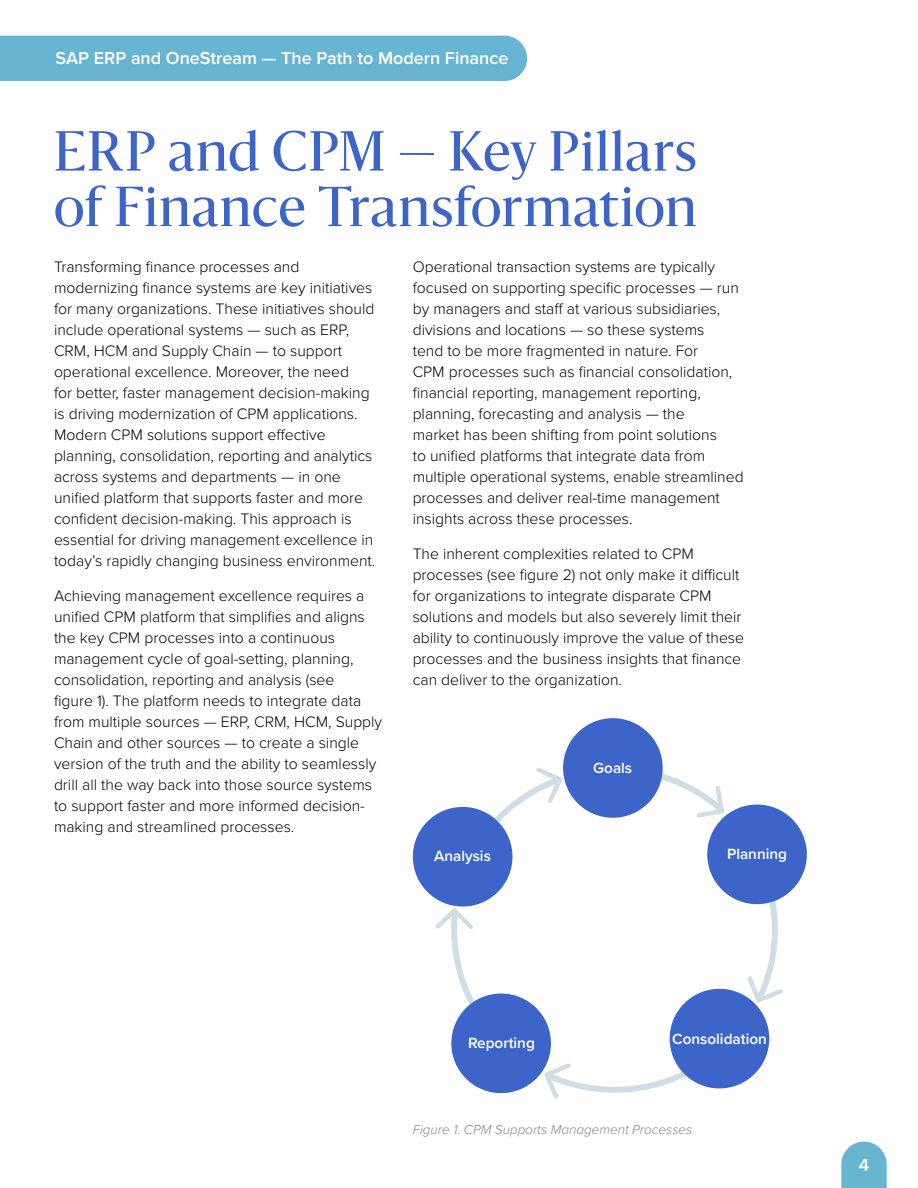
<style>
.page{position:relative;width:918px;height:1188px;background:#fff}
.page>*{position:absolute;margin:0;border:0;box-sizing:border-box;transform-origin:0 0}
.t1{font:52.5px/55.5px "Sanomat";letter-spacing:.02em;color:#3d65c9}
.t2{font:600 18px "Proxima Nova";color:#fff}
.t3{font:300 15.75px/21px "Proxima Nova";color:#000}
.t4{font:600 15.3px "Proxima Nova";color:#fff}
.t5{font:italic 300 13.5px "Proxima Nova";color:#878787}
</style>
<div class="page">
<div style="left:0;top:36px;width:527px;height:45px;background:#67b5d2"></div>
<svg style="left:841px;top:1142px;width:46px;height:46px;background:#77bdd6"></svg>
<svg style="left:620px;top:774px;width:108px;height:44px"></svg>
<svg style="left:747px;top:897px;width:36px;height:110px"></svg>
<svg style="left:542px;top:1063px;width:152px;height:36px"></svg>
<svg style="left:435px;top:908px;width:46px;height:104px"></svg>
<svg style="left:475px;top:767px;width:90px;height:77px"></svg>
<div style="left:563px;top:718px;width:100px;height:100px;background:#3d65c9;border-radius:50%"></div>
<div style="left:707px;top:805px;width:100px;height:99px;background:#3d65c9;border-radius:50%"></div>
<div style="left:670px;top:989px;width:99px;height:99px;background:#3d65c9;border-radius:50%"></div>
<div style="left:451px;top:994px;width:100px;height:99px;background:#3d65c9;border-radius:50%"></div>
<div style="left:413px;top:807px;width:99px;height:100px;background:#3d65c9;border-radius:50%"></div>
<p class="t2" style="left:56px;top:48px;width:454px">SAP ERP and OneStream — The Path to Modern Finance</p>
<h1 class="t1" style="left:54px;top:120px;width:644px">ERP and CPM — Key Pillars of Finance Transformation</h1>
<p class="t3" style="left:54px;top:257px;width:322px">Transforming finance processes and modernizing finance systems are key initiatives for many organizations. These initiatives should include operational systems — such as ERP, CRM, HCM and Supply Chain — to support operational excellence. Moreover, the need<br>for better, faster management decision-making is driving modernization of CPM applications.<br>Modern CPM solutions support effective planning, consolidation, reporting and analytics across systems and departments — in one unified platform that supports faster and more confident decision-making. This approach is essential for driving management excellence in today’s rapidly changing business environment.</p>
<p class="t3" style="left:54px;top:585px;width:330px">Achieving management excellence requires a unified CPM platform that simplifies and aligns the key CPM processes into a continuous management cycle of goal-setting, planning, consolidation, reporting and analysis (see<br>figure 1). The platform needs to integrate data from multiple sources — ERP, CRM, HCM, Supply Chain and other sources — to create a single version of the truth and the ability to seamlessly drill all the way back into those source systems to support faster and more informed decision&shy;making and streamlined processes.</p>
<p class="t3" style="left:413px;top:257px;width:333px">Operational transaction systems are typically focused on supporting specific processes — run by managers and staff at various subsidiaries, divisions and locations — so these systems<br>tend to be more fragmented in nature. For<br>CPM processes such as financial consolidation, financial reporting, management reporting, planning, forecasting and analysis — the<br>market has been shifting from point solutions<br>to unified platforms that integrate data from multiple operational systems, enable streamlined processes and deliver real-time management insights across these processes.</p>
<p class="t3" style="left:413px;top:543px;width:333px">The inherent complexities related to CPM processes (see figure 2) not only make it difficult for organizations to integrate disparate CPM solutions and models but also severely limit their ability to continuously improve the value of these processes and the business insights that finance can deliver to the organization.</p>
<p class="t4" style="left:593px;top:756px;width:40px">Goals</p>
<p class="t4" style="left:434px;top:845px;width:58px">Analysis</p>
<p class="t4" style="left:727px;top:843px;width:61px">Planning</p>
<p class="t4" style="left:468px;top:1032px;width:68px">Reporting</p>
<p class="t4" style="left:672px;top:1027px;width:96px">Consolidation</p>
<p class="t5" style="left:413px;top:1122px;width:281px">Figure 1. CPM Supports Management Processes</p>
<p class="t2" style="left:859px;top:1154px;width:12px">4</p>
</div>
